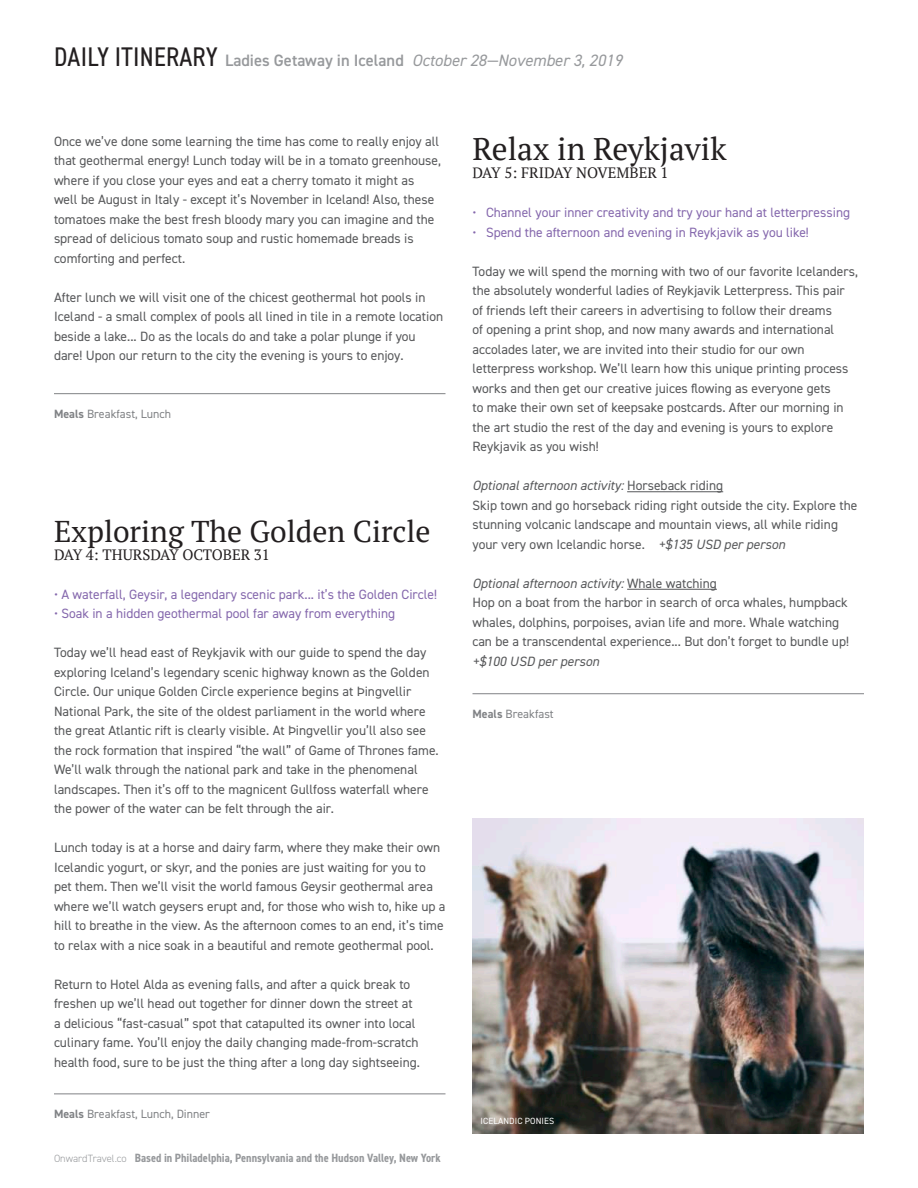
<style>
.page{position:relative;width:918px;height:1188px;background:#fff}
.page>*{position:absolute;margin:0;border:0;box-sizing:border-box;transform-origin:0 0}
.t1{font:31.5px "PT Serif";color:#231f20}
.t2{font:30px "PT Serif";color:#231f20}
.t3{font:italic 16.5px "DIN2014";color:#97999c}
.t4{font:15px "PT Serif";color:#231f20}
.t5{font:13.5px/19.5px "DIN2014";color:#57585a}
.t6{font:13.5px "DIN2014";color:#8568ad}
.t7{font:italic 13.5px "DIN2014";color:#57585a}
.t8{font:700 condensed 12px "DIN2014";color:#97999c}
.t9{font:12px "DIN2014";color:#808285}
.t10{font:9px "DIN2014";letter-spacing:.01em;color:#fff}
.s1{font-style:normal;font-stretch:condensed;font-size:27px;color:#231f20}
.s2{font-weight:600;font-style:normal}
.s3{font-weight:700}
.s4{font-weight:300;font-stretch:normal;font-size:10.5px}
.s5{font-style:italic}
</style>
<div class="page">
<hr style="left:627px;top:491px;width:96px;height:1px;background:#57585a">
<hr style="left:627px;top:589px;width:90px;height:1px;background:#57585a">
<hr style="left:472px;top:693px;width:392px;height:1px;background:#808285">
<hr style="left:54px;top:1094px;width:392px;height:1px;background:#808285">
<img style="left:472px;top:819px;width:392px;height:315px">
<hr style="left:54px;top:393px;width:392px;height:1px;background:#808285">
<p class="t3" style="left:54px;top:50px;width:570px"><span class="s1">DAILY ITINERARY</span> <span class="s2">Ladies Getaway in Iceland</span> October 28—November 3, 2019</p>
<p class="t5" style="left:54px;top:131px;width:389px">Once we’ve done some learning the time has come to really enjoy all that geothermal energy! Lunch today will be in a tomato greenhouse, where if you close your eyes and eat a cherry tomato it might as well be August in Italy - except it’s November in Iceland! Also, these tomatoes make the best fresh bloody mary you can imagine and the spread of delicious tomato soup and rustic homemade breads is comforting and perfect.</p>
<p class="t5" style="left:54px;top:287px;width:391px">After lunch we will visit one of the chicest geothermal hot pools in Iceland - a small complex of pools all lined in tile in a remote location beside a lake... Do as the locals do and take a polar plunge if you dare! Upon our return to the city the evening is yours to enjoy.</p>
<p class="t9" style="left:54px;top:406px;width:119px"><span class="s3">Meals</span> Breakfast, Lunch</p>
<h2 class="t2" style="left:54px;top:512px;width:378px">Exploring The Golden Circle</h2>
<p class="t4" style="left:54px;top:545px;width:217px">DAY 4: THURSDAY OCTOBER 31</p>
<p class="t6" style="left:54px;top:586px;width:385px">• A waterfall, Geysir, a legendary scenic park... it’s the Golden Circle!</p>
<p class="t6" style="left:54px;top:605px;width:343px">• Soak in a hidden geothermal pool far away from everything</p>
<p class="t5" style="left:54px;top:642px;width:386px">Today we’ll head east of Reykjavik with our guide to spend the day exploring Iceland’s legendary scenic highway known as the Golden Circle. Our unique Golden Circle experience begins at Þingvellir National Park, the site of the oldest parliament in the world where the great Atlantic rift is clearly visible. At Þingvellir you’ll also see the rock formation that inspired “the wall” of Game of Thrones fame.<br>We’ll walk through the national park and take in the phenomenal landscapes. Then it’s off to the magnicent Gullfoss waterfall where the power of the water can be felt through the air.</p>
<p class="t5" style="left:54px;top:837px;width:393px">Lunch today is at a horse and dairy farm, where they make their own Icelandic yogurt, or skyr, and the ponies are just waiting for you to pet them. Then we’ll visit the world famous Geysir geothermal area where we’ll watch geysers erupt and, for those who wish to, hike up a hill to breathe in the view. As the afternoon comes to an end, it’s time to relax with a nice soak in a beautiful and remote geothermal pool.</p>
<p class="t5" style="left:54px;top:974px;width:368px">Return to Hotel Alda as evening falls, and after a quick break to freshen up we’ll head out together for dinner down the street at a delicious “fast-casual” spot that catapulted its owner into local culinary fame. You’ll enjoy the daily changing made-from-scratch health food, sure to be just the thing after a long day sightseeing.</p>
<p class="t9" style="left:54px;top:1106px;width:158px"><span class="s3">Meals</span> Breakfast, Lunch, Dinner</p>
<p class="t8" style="left:54px;top:1150px;width:388px"><span class="s4">OnwardTravel.co</span> Based in Philadelphia, Pennsylvania and the Hudson Valley, New York</p>
<h1 class="t1" style="left:472px;top:129px;width:256px">Relax in Reykjavik</h1>
<p class="t4" style="left:472px;top:163px;width:198px">DAY 5: FRIDAY NOVEMBER 1</p>
<p class="t6" style="left:472px;top:204px;width:379px">• Channel your inner creativity and try your hand at letterpressing</p>
<p class="t6" style="left:472px;top:224px;width:338px">• Spend the afternoon and evening in Reykjavik as you like!</p>
<p class="t5" style="left:472px;top:261px;width:387px">Today we will spend the morning with two of our favorite Icelanders, the absolutely wonderful ladies of Reykjavik Letterpress. This pair of friends left their careers in advertising to follow their dreams<br>of opening a print shop, and now many awards and international accolades later, we are invited into their studio for our own letterpress workshop. We’ll learn how this unique printing process works and then get our creative juices flowing as everyone gets<br>to make their own set of keepsake postcards. After our morning in the art studio the rest of the day and evening is yours to explore Reykjavik as you wish!</p>
<p class="t5" style="left:472px;top:476px;width:386px"><span class="s5">Optional afternoon activity:</span> Horseback riding<br>Skip town and go horseback riding right outside the city. Explore the stunning volcanic landscape and mountain views, all while riding your very own Icelandic horse. <span class="s5">+$135 USD per person</span></p>
<p class="t5" style="left:472px;top:573px;width:378px"><span class="s5">Optional afternoon activity:</span> Whale watching<br>Hop on a boat from the harbor in search of orca whales, humpback whales, dolphins, porpoises, avian life and more. Whale watching can be a transcendental experience... But don’t forget to bundle up!</p>
<p class="t7" style="left:472px;top:653px;width:128px">+$100 USD per person</p>
<p class="t9" style="left:472px;top:706px;width:83px"><span class="s3">Meals</span> Breakfast</p>
<p class="t10" style="left:481px;top:1115px;width:75px">ICELANDIC PONIES</p>
</div>
